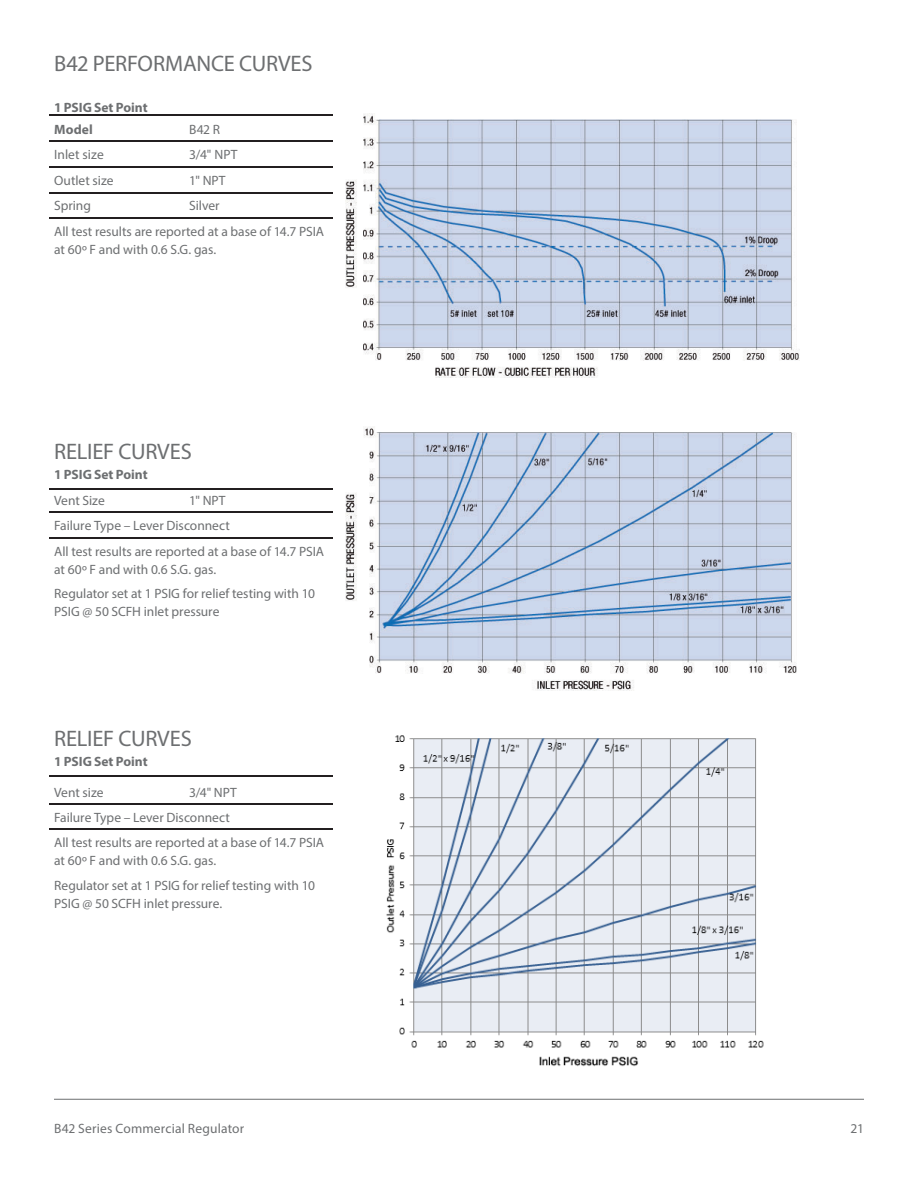
<style>
.page{position:relative;width:918px;height:1188px;background:#fff}
.page>*{position:absolute;margin:0;border:0;box-sizing:border-box;transform-origin:0 0}
.Section_Title{font:22.5px "Myriad Pro";letter-spacing:-.01em;color:#6d6f71}
.t1{font:13.5px/18px "Myriad Pro";color:#6d6f71}
.Section_Subhead{font:700 13.5px "Myriad Pro";color:#6d6f71}
</style>
<div class="page">
<hr style="left:54px;top:1099px;width:810px;height:1px;background:#6d6f71">
<img style="left:346px;top:113px;width:453px;height:264px">
<hr style="left:50px;top:115px;width:134px;height:1px;background:#231f20">
<hr style="left:186px;top:115px;width:147px;height:1px;background:#231f20">
<hr style="left:50px;top:141px;width:134px;height:1px;background:#231f20">
<hr style="left:186px;top:141px;width:147px;height:1px;background:#231f20">
<hr style="left:50px;top:166px;width:134px;height:1px;background:#231f20">
<hr style="left:186px;top:166px;width:147px;height:1px;background:#231f20">
<hr style="left:50px;top:192px;width:134px;height:1px;background:#231f20">
<hr style="left:186px;top:192px;width:147px;height:1px;background:#231f20">
<hr style="left:50px;top:218px;width:134px;height:1px;background:#231f20">
<hr style="left:186px;top:218px;width:147px;height:1px;background:#231f20">
<img style="left:346px;top:427px;width:451px;height:263px">
<hr style="left:50px;top:488px;width:134px;height:2px;background:#231f20">
<hr style="left:186px;top:488px;width:147px;height:2px;background:#231f20">
<hr style="left:50px;top:512px;width:134px;height:1px;background:#231f20">
<hr style="left:186px;top:512px;width:147px;height:1px;background:#231f20">
<hr style="left:50px;top:537px;width:134px;height:1px;background:#231f20">
<hr style="left:186px;top:537px;width:147px;height:1px;background:#231f20">
<img style="left:386px;top:735px;width:378px;height:332px">
<hr style="left:50px;top:776px;width:134px;height:1px;background:#231f20">
<hr style="left:186px;top:776px;width:147px;height:1px;background:#231f20">
<hr style="left:50px;top:803px;width:134px;height:1px;background:#231f20">
<hr style="left:186px;top:803px;width:147px;height:1px;background:#231f20">
<hr style="left:50px;top:829px;width:134px;height:1px;background:#231f20">
<hr style="left:186px;top:829px;width:147px;height:1px;background:#231f20">
<p class="Section_Title" style="left:54px;top:50px;width:260px">B42 PERFORMANCE CURVES</p>
<p class="Section_Subhead" style="left:54px;top:98px;width:95px">1 PSIG Set Point</p>
<p class="Section_Subhead" style="left:54px;top:121px;width:40px">Model</p>
<p class="t1" style="left:189px;top:120px;width:32px">B42 R</p>
<p class="t1" style="left:54px;top:145px;width:51px">Inlet size</p>
<p class="t1" style="left:189px;top:145px;width:50px">3/4" NPT</p>
<p class="t1" style="left:54px;top:171px;width:61px">Outlet size</p>
<p class="t1" style="left:189px;top:171px;width:38px">1" NPT</p>
<p class="t1" style="left:54px;top:197px;width:38px">Spring</p>
<p class="t1" style="left:189px;top:197px;width:32px">Silver</p>
<p class="t1" style="left:54px;top:222px;width:271px">All test results are reported at a base of 14.7 PSIA at 60º F and with 0.6 S.G. gas.</p>
<p class="Section_Title" style="left:54px;top:437px;width:139px">RELIEF CURVES</p>
<p class="Section_Subhead" style="left:54px;top:465px;width:95px">1 PSIG Set Point</p>
<p class="t1" style="left:54px;top:492px;width:52px">Vent Size</p>
<p class="t1" style="left:189px;top:492px;width:38px">1" NPT</p>
<p class="t1" style="left:54px;top:516px;width:177px">Failure Type – Lever Disconnect</p>
<p class="t1" style="left:54px;top:542px;width:271px">All test results are reported at a base of 14.7 PSIA at 60º F and with 0.6 S.G. gas.</p>
<p class="t1" style="left:54px;top:584px;width:262px">Regulator set at 1 PSIG for relief testing with 10<br>PSIG @ 50 SCFH inlet pressure</p>
<p class="Section_Title" style="left:54px;top:724px;width:139px">RELIEF CURVES</p>
<p class="Section_Subhead" style="left:54px;top:752px;width:95px">1 PSIG Set Point</p>
<p class="t1" style="left:54px;top:783px;width:51px">Vent size</p>
<p class="t1" style="left:189px;top:783px;width:49px">3/4" NPT</p>
<p class="t1" style="left:54px;top:808px;width:177px">Failure Type – Lever Disconnect</p>
<p class="t1" style="left:54px;top:834px;width:271px">All test results are reported at a base of 14.7 PSIA at 60º F and with 0.6 S.G. gas.</p>
<p class="t1" style="left:54px;top:876px;width:262px">Regulator set at 1 PSIG for relief testing with 10<br>PSIG @ 50 SCFH inlet pressure.</p>
<p class="t1" style="left:54px;top:1120px;width:192px">B42 Series Commercial Regulator</p>
<p class="t1" style="left:851px;top:1120px;width:15px">21</p>
</div>
